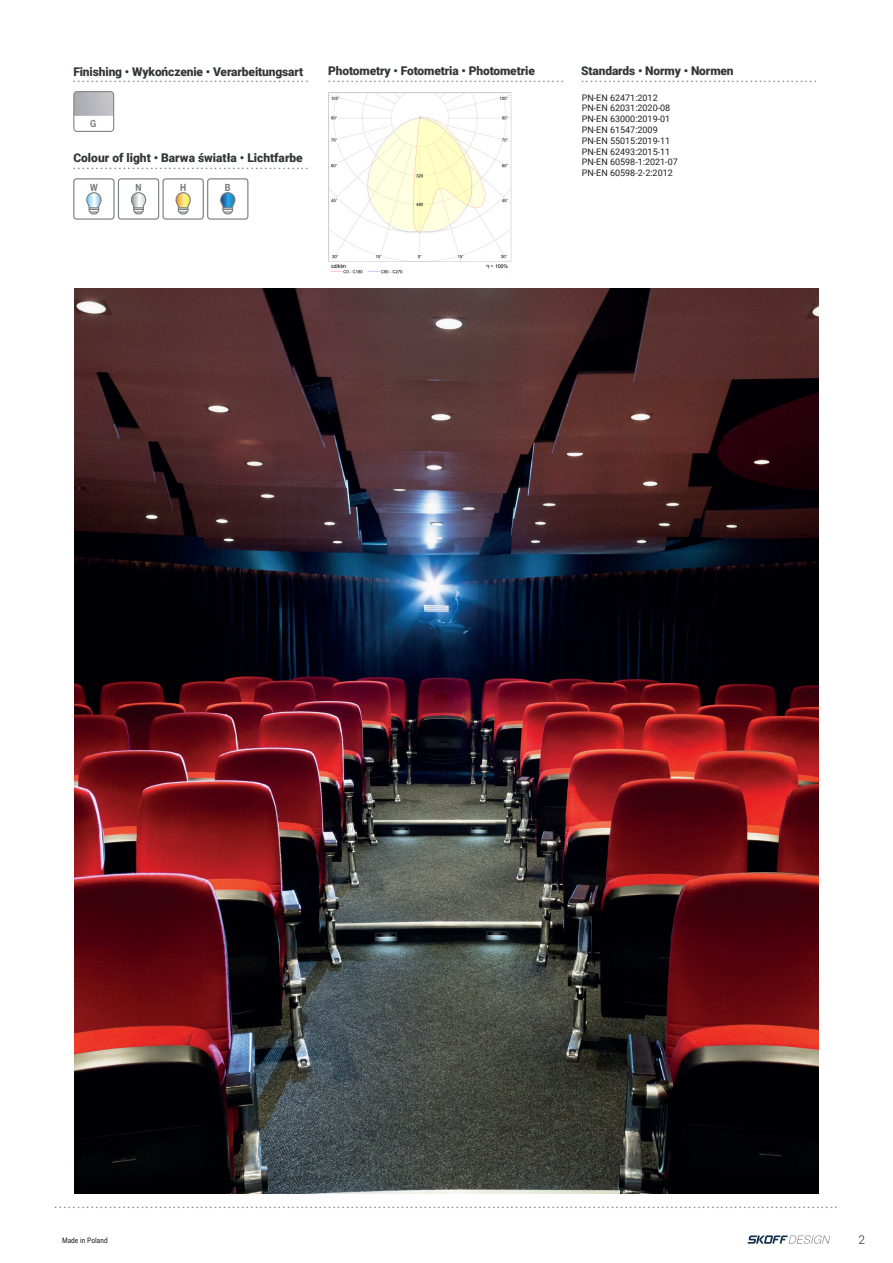
<style>
.page{position:relative;width:893px;height:1263px;background:#fff}
.page>*{position:absolute;margin:0;border:0;box-sizing:border-box;transform-origin:0 0}
.t1{font:13.5px "Minion Pro";color:#7d8082}
.t2{font:900 12px "Roboto";letter-spacing:-.01em;color:#333636}
.t3{font:300 12px "Roboto";color:#231f20}
.t4{font:700 9.9px "Switzer C Cnd EFN";color:#7b7e7f}
.t5{font:700 9.9px "Switzer C Cnd EFN";color:#878787}
.t6{font:9px "Roboto";color:#231f20}
.t7{font:7.5px "Roboto Condensed";color:#231f20}
</style>
<div class="page">
<svg style="left:748px;top:1235px;width:82px;height:9px"></svg>
<img style="left:74px;top:288px;width:745px;height:905px">
<img style="left:329px;top:93px;width:183px;height:181px">
<div style="left:73px;top:91px;width:41px;height:41px;border:1px solid #878787;border-radius:3px"></div>
<div style="left:118px;top:178px;width:41px;height:42px;border:1px solid #7b7e7f;border-radius:3px"></div>
<svg style="left:130px;top:192px;width:17px;height:23px"></svg>
<div style="left:207px;top:178px;width:41px;height:42px;border:1px solid #7b7e7f;border-radius:3px"></div>
<svg style="left:220px;top:192px;width:16px;height:23px"></svg>
<div style="left:162px;top:178px;width:42px;height:42px;border:1px solid #7b7e7f;border-radius:3px"></div>
<svg style="left:175px;top:192px;width:16px;height:23px"></svg>
<div style="left:73px;top:178px;width:42px;height:42px;border:1px solid #7b7e7f;border-radius:3px"></div>
<svg style="left:86px;top:192px;width:16px;height:23px"></svg>
<p class="t2" style="left:73px;top:63px;width:231px">Finishing • Wykończenie • Verarbeitungsart</p>
<p class="t2" style="left:328px;top:62px;width:208px">Photometry • Fotometria • Photometrie</p>
<p class="t2" style="left:581px;top:62px;width:154px">Standards • Normy • Normen</p>
<p class="t1" style="left:73px;top:69px;width:237px">....................................................</p>
<p class="t1" style="left:328px;top:69px;width:237px">....................................................</p>
<p class="t1" style="left:581px;top:69px;width:237px">....................................................</p>
<p class="t5" style="left:90px;top:117px;width:8px">G</p>
<p class="t2" style="left:73px;top:149px;width:231px">Colour of light • Barwa światła • Lichtfarbe</p>
<p class="t1" style="left:73px;top:156px;width:237px">....................................................</p>
<p class="t4" style="left:90px;top:181px;width:9px">W</p>
<p class="t4" style="left:135px;top:181px;width:8px">N</p>
<p class="t4" style="left:180px;top:181px;width:8px">H</p>
<p class="t4" style="left:225px;top:181px;width:7px">B</p>
<p class="t6" style="left:582px;top:91px;width:78px">PN-EN 62471:2012</p>
<p class="t6" style="left:582px;top:102px;width:90px">PN-EN 62031:2020-08</p>
<p class="t6" style="left:582px;top:113px;width:90px">PN-EN 63000:2019-01</p>
<p class="t6" style="left:582px;top:124px;width:78px">PN-EN 61547:2009</p>
<p class="t6" style="left:582px;top:134px;width:90px">PN-EN 55015:2019-11</p>
<p class="t6" style="left:582px;top:145px;width:90px">PN-EN 62493:2015-11</p>
<p class="t6" style="left:582px;top:156px;width:98px">PN-EN 60598-1:2021-07</p>
<p class="t6" style="left:582px;top:167px;width:93px">PN-EN 60598-2-2:2012</p>
<p class="t1" style="left:54px;top:1195px;width:785px">............................................................................................................................................................................</p>
<p class="t7" style="left:62px;top:1235px;width:47px">Made in Poland</p>
<p class="t3" style="left:858px;top:1231px;width:8px">2</p>
</div>
